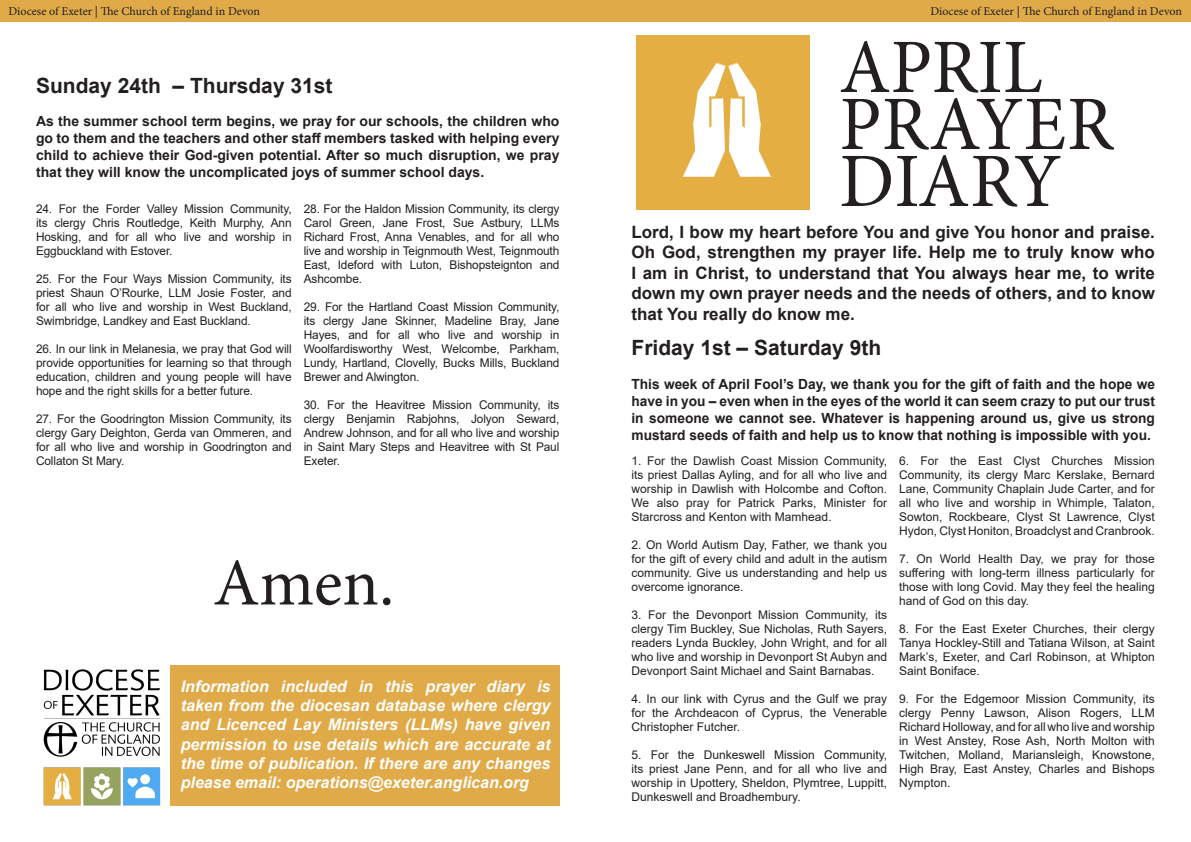
<style>
.page{position:relative;width:1191px;height:842px;background:#fff}
.page>*{position:absolute;margin:0;border:0;box-sizing:border-box;transform-origin:0 0}
.t1{font:77px "Minion Pro";color:#231f20}
.t2{font:77px "Minion Pro";color:#231f20;scale:.96 1}
.t3{font:67px "Minion Pro";color:#231f20}
.t4{font:700 21px "Arial";color:#231f20}
.t5{font:700 17px/20.4px "Arial";color:#231f20;text-align:justify}
.t6{font:italic 700 16px/19.2px "Arial";color:#fff;text-align:justify}
.t7{font:700 14px/16.8px "Arial";color:#231f20;text-align:justify}
.t8{font:12px/14px "Arial";color:#231f20;text-align:justify}
.t9{font:12px "Minion Pro";color:#231f20}
</style>
<div class="page">
<div style="left:0;top:0;width:1191px;height:22px;background:#e0aa49"></div>
<img style="left:636px;top:35px;width:173px;height:174px">
<div style="left:170px;top:665px;width:389px;height:141px;background:#e0aa49"></div>
<img style="left:43px;top:669px;width:118px;height:137px">
<p class="t9" style="left:9px;top:3px;width:253px">Diocese of Exeter | The Church of England in Devon</p>
<p class="t9" style="left:930px;top:3px;width:253px">Diocese of Exeter | The Church of England in Devon</p>
<p class="t2" style="left:839px;top:16px;width:213px">APRIL</p>
<p class="t1" style="left:839px;top:73px;width:275px">PRAYER</p>
<p class="t1" style="left:839px;top:130px;width:223px">DIARY</p>
<p class="t4" style="left:36px;top:70px;width:298px">Sunday 24th – Thursday 31st</p>
<p class="t7" style="left:36px;top:113px;width:525px">As the summer school term begins, we pray for our schools, the children who go to them and the teachers and other staff members tasked with helping every child to achieve their God-given potential. After so much disruption, we pray that they will know the uncomplicated joys of summer school days.</p>
<p class="t8" style="left:36px;top:202px;width:257px">24. For the Forder Valley Mission Community, its clergy Chris Routledge, Keith Murphy, Ann Hosking, and for all who live and worship in Eggbuckland with Estover.</p>
<p class="t8" style="left:36px;top:272px;width:257px">25. For the Four Ways Mission Community, its priest Shaun O’Rourke, LLM Josie Foster, and for all who live and worship in West Buckland, Swimbridge, Landkey and East Buckland.</p>
<p class="t8" style="left:36px;top:342px;width:257px">26. In our link in Melanesia, we pray that God will provide opportunities for learning so that through education, children and young people will have hope and the right skills for a better future.</p>
<p class="t8" style="left:36px;top:412px;width:257px">27. For the Goodrington Mission Community, its clergy Gary Deighton, Gerda van Ommeren, and for all who live and worship in Goodrington and Collaton St Mary.</p>
<p class="t8" style="left:304px;top:202px;width:257px">28. For the Haldon Mission Community, its clergy Carol Green, Jane Frost, Sue Astbury, LLMs Richard Frost, Anna Venables, and for all who live and worship in Teignmouth West, Teignmouth East, Ideford with Luton, Bishopsteignton and Ashcombe.</p>
<p class="t8" style="left:304px;top:300px;width:257px">29. For the Hartland Coast Mission Community, its clergy Jane Skinner, Madeline Bray, Jane Hayes, and for all who live and worship in Woolfardisworthy West, Welcombe, Parkham, Lundy, Hartland, Clovelly, Bucks Mills, Buckland Brewer and Alwington.</p>
<p class="t8" style="left:304px;top:398px;width:257px">30. For the Heavitree Mission Community, its clergy Benjamin Rabjohns, Jolyon Seward, Andrew Johnson, and for all who live and worship in Saint Mary Steps and Heavitree with St Paul Exeter.</p>
<p class="t5" style="left:631px;top:222px;width:525px">Lord, I bow my heart before You and give You honor and praise.<br>Oh God, strengthen my prayer life. Help me to truly know who I am in Christ, to understand that You always hear me, to write down my own prayer needs and the needs of others, and to know that You really do know me.</p>
<p class="t4" style="left:631px;top:333px;width:251px">Friday 1st – Saturday 9th</p>
<p class="t7" style="left:631px;top:376px;width:525px">This week of April Fool’s Day, we thank you for the gift of faith and the hope we have in you – even when in the eyes of the world it can seem crazy to put our trust in someone we cannot see. Whatever is happening around us, give us strong mustard seeds of faith and help us to know that nothing is impossible with you.</p>
<p class="t8" style="left:631px;top:453px;width:257px">1. For the Dawlish Coast Mission Community, its priest Dallas Ayling, and for all who live and worship in Dawlish with Holcombe and Cofton.<br>We also pray for Patrick Parks, Minister for Starcross and Kenton with Mamhead.</p>
<p class="t8" style="left:631px;top:537px;width:257px">2. On World Autism Day, Father, we thank you for the gift of every child and adult in the autism community. Give us understanding and help us overcome ignorance.</p>
<p class="t8" style="left:631px;top:607px;width:257px">3. For the Devonport Mission Community, its clergy Tim Buckley, Sue Nicholas, Ruth Sayers, readers Lynda Buckley, John Wright, and for all who live and worship in Devonport St Aubyn and Devonport Saint Michael and Saint Barnabas.</p>
<p class="t8" style="left:631px;top:691px;width:257px">4. In our link with Cyrus and the Gulf we pray for the Archdeacon of Cyprus, the Venerable Christopher Futcher.</p>
<p class="t8" style="left:631px;top:747px;width:257px">5. For the Dunkeswell Mission Community, its priest Jane Penn, and for all who live and worship in Upottery, Sheldon, Plymtree, Luppitt, Dunkeswell and Broadhembury.</p>
<p class="t8" style="left:899px;top:453px;width:257px">6. For the East Clyst Churches Mission Community, its clergy Marc Kerslake, Bernard Lane, Community Chaplain Jude Carter, and for all who live and worship in Whimple, Talaton, Sowton, Rockbeare, Clyst St Lawrence, Clyst Hydon, Clyst Honiton, Broadclyst and Cranbrook.</p>
<p class="t8" style="left:899px;top:551px;width:257px">7. On World Health Day, we pray for those suffering with long-term illness particularly for those with long Covid. May they feel the healing hand of God on this day.</p>
<p class="t8" style="left:899px;top:621px;width:257px">8. For the East Exeter Churches, their clergy Tanya Hockley-Still and Tatiana Wilson, at Saint Mark’s, Exeter, and Carl Robinson, at Whipton Saint Boniface.</p>
<p class="t8" style="left:899px;top:691px;width:257px">9. For the Edgemoor Mission Community, its clergy Penny Lawson, Alison Rogers, LLM Richard Holloway, and for all who live and worship in West Anstey, Rose Ash, North Molton with Twitchen, Molland, Mariansleigh, Knowstone, High Bray, East Anstey, Charles and Bishops Nympton.</p>
<p class="t3" style="left:213px;top:538px;width:183px">Amen.</p>
<p class="t6" style="left:181px;top:677px;width:371px">Information included in this prayer diary is taken from the diocesan database where clergy and Licenced Lay Ministers (LLMs) have given permission to use details which are accurate at the time of publication. If there are any changes please email: operations@exeter.anglican.org</p>
</div>
